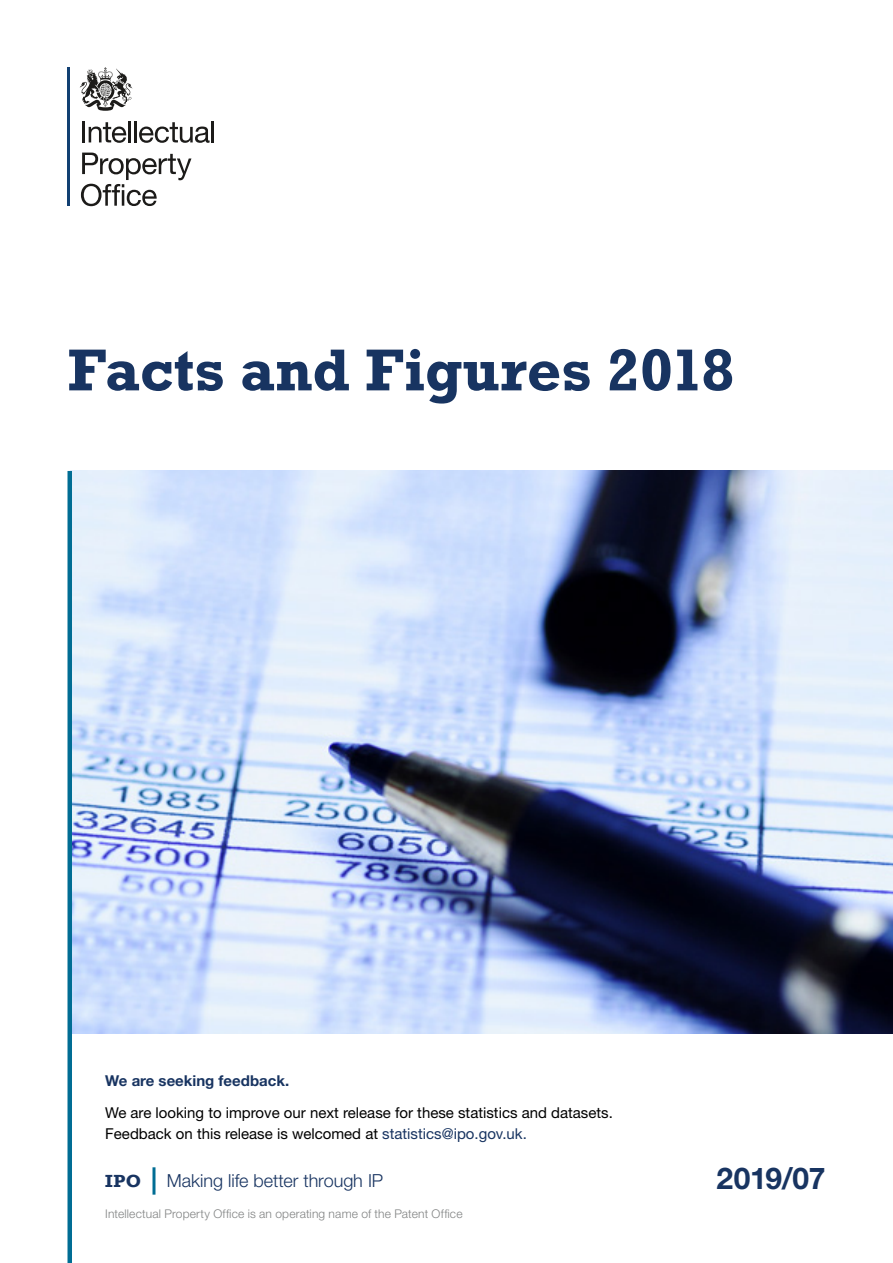
<style>
.page{position:relative;width:893px;height:1263px;background:#fff}
.page>*{position:absolute;margin:0;border:0;box-sizing:border-box;transform-origin:0 0}
.t1{font:700 60px "Rockwell";color:#183461}
.main_header{font:700 30px "Helvetica Neue LT Std";letter-spacing:-.015em;color:#183461}
.Bullets{font:300 18px "Helvetica Neue LT Std";color:#183461}
.Bullets-2{font:700 18px "Rockwell";color:#183461}
.body_text{font:15px/21px "Helvetica Neue LT Std";color:#000}
.body_text-2{font:700 15px "Helvetica Neue LT Std";color:#183461}
.t2{font:300 12px "Helvetica Neue LT Std";letter-spacing:.015em;color:#818383}
.s1{color:#183461}
</style>
<div class="page">
<hr style="left:68px;top:68px;width:2px;height:138px;background:#124072">
<hr style="left:82px;top:121px;width:3px;height:21px;background:#1c1b19">
<svg style="left:89px;top:122px;width:37px;height:21px"></svg>
<hr style="left:128px;top:121px;width:3px;height:21px;background:#1c1b19">
<hr style="left:134px;top:121px;width:3px;height:21px;background:#1c1b19">
<svg style="left:139px;top:122px;width:71px;height:21px"></svg>
<hr style="left:211px;top:121px;width:3px;height:21px;background:#1c1b19">
<svg style="left:81px;top:153px;width:110px;height:53px"></svg>
<svg style="left:80px;top:68px;width:53px;height:43px"></svg>
<img style="left:72px;top:471px;width:821px;height:563px">
<hr style="left:68px;top:471px;width:4px;height:792px;background:#006d94">
<hr style="left:152px;top:1167px;width:3px;height:27px;background:#006d94">
<p class="t1" style="left:68px;top:334px;width:668px">Facts and Figures 2018</p>
<p class="body_text-2" style="left:105px;top:1071px;width:185px">We are seeking feedback.</p>
<p class="body_text" style="left:105px;top:1101px;width:509px">We are looking to improve our next release for these statistics and datasets.<br>Feedback on this release is welcomed at <span class="s1">statistics@ipo.gov.uk.</span></p>
<p class="Bullets-2" style="left:105px;top:1170px;width:37px">IPO</p>
<p class="Bullets" style="left:167px;top:1170px;width:218px">Making life better through IP</p>
<p class="t2" style="left:105px;top:1206px;width:359px">Intellectual Property Office is an operating name of the Patent Office</p>
<p class="main_header" style="left:717px;top:1159px;width:110px">2019/07</p>
</div>
